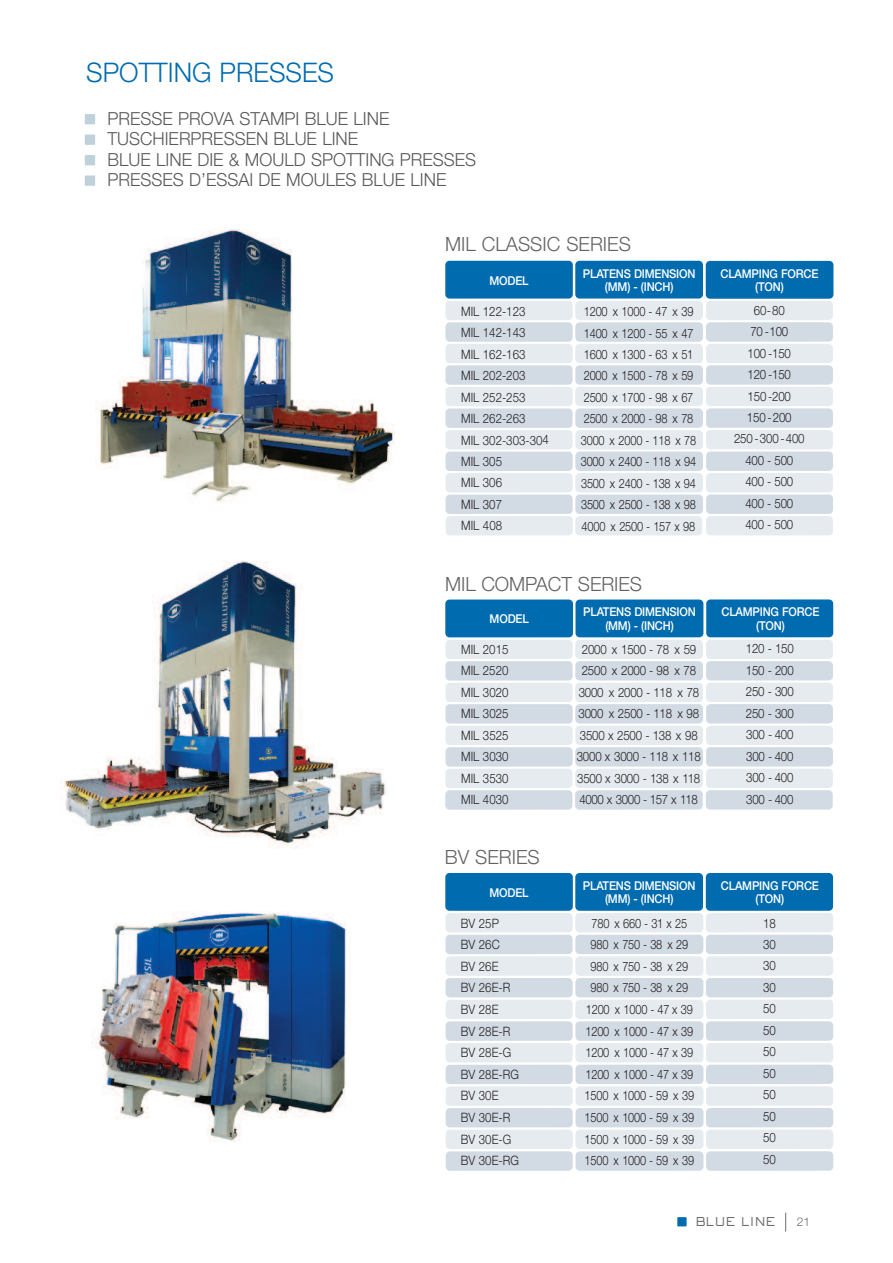
<style>
.page{position:relative;width:893px;height:1263px;background:#fff}
.page>*{position:absolute;margin:0;border:0;box-sizing:border-box;transform-origin:0 0}
.t1{font:300 27px "Helvetica Neue CE";color:#006caf}
.t2{font:300 19.65px "Helvetica Neue LT";color:#636366}
.t3{font:300 18px/20.2px "Helvetica Neue LT";color:#57585a}
.t4{font:300 12.9px/21.5px "Helvetica Neue LT";letter-spacing:-.015em;color:#231f20;text-align:justify;scale:.89 1}
.t5{font:300 12.9px/21.6px "Helvetica Neue LT";letter-spacing:-.015em;color:#231f20;scale:.85 1}
.t6{font:500 12.15px/13.6px "Helvetica Neue LT";letter-spacing:-.015em;color:#fff;text-align:center;scale:.92 1}
.t7{font:12px "AT Sackers Square Gothic";color:#6c6d70}
.t8{font:300 12px "Helvetica Neue LT";color:#6c6d70}
</style>
<div class="page">
<div style="left:85px;top:114px;width:10px;height:10px;background:#bfd2dc"></div>
<div style="left:85px;top:135px;width:10px;height:10px;background:#bfd2dc"></div>
<div style="left:85px;top:155px;width:10px;height:10px;background:#bfd2dc"></div>
<div style="left:85px;top:175px;width:10px;height:11px;background:#bfd2dc"></div>
<div style="left:445px;top:261px;width:128px;height:38px;background:#006caf;border-radius:4px"></div>
<div style="left:575px;top:261px;width:128px;height:38px;background:#006caf;border-radius:4px"></div>
<div style="left:706px;top:261px;width:127px;height:38px;background:#006caf;border-radius:4px"></div>
<div style="left:445px;top:873px;width:128px;height:38px;background:#006caf;border-radius:4px"></div>
<div style="left:575px;top:873px;width:128px;height:38px;background:#006caf;border-radius:4px"></div>
<div style="left:706px;top:873px;width:127px;height:38px;background:#006caf;border-radius:4px"></div>
<div style="left:446px;top:913px;width:127px;height:19px;background:#e6ebef;border-radius:4px"></div>
<div style="left:445px;top:935px;width:128px;height:19px;background:#d2dae3;border-radius:4px"></div>
<div style="left:446px;top:956px;width:127px;height:20px;background:#e6ebef;border-radius:4px"></div>
<div style="left:446px;top:978px;width:127px;height:19px;background:#d2dae3;border-radius:4px"></div>
<div style="left:446px;top:1000px;width:127px;height:19px;background:#e6ebef;border-radius:4px"></div>
<div style="left:446px;top:1021px;width:127px;height:20px;background:#d2dae3;border-radius:4px"></div>
<div style="left:575px;top:913px;width:128px;height:19px;background:#e6ebef;border-radius:4px"></div>
<div style="left:575px;top:935px;width:128px;height:19px;background:#d2dae3;border-radius:4px"></div>
<div style="left:575px;top:956px;width:128px;height:20px;background:#e6ebef;border-radius:4px"></div>
<div style="left:575px;top:978px;width:128px;height:19px;background:#d2dae3;border-radius:4px"></div>
<div style="left:575px;top:1000px;width:128px;height:19px;background:#e6ebef;border-radius:4px"></div>
<div style="left:575px;top:1021px;width:128px;height:20px;background:#d2dae3;border-radius:4px"></div>
<div style="left:706px;top:913px;width:127px;height:19px;background:#e6ebef;border-radius:4px"></div>
<div style="left:706px;top:935px;width:127px;height:19px;background:#d2dae3;border-radius:4px"></div>
<div style="left:706px;top:956px;width:127px;height:20px;background:#e6ebef;border-radius:4px"></div>
<div style="left:706px;top:978px;width:127px;height:19px;background:#d2dae3;border-radius:4px"></div>
<div style="left:706px;top:999px;width:127px;height:20px;background:#e6ebef;border-radius:4px"></div>
<div style="left:706px;top:1021px;width:127px;height:20px;background:#d2dae3;border-radius:4px"></div>
<div style="left:446px;top:1043px;width:127px;height:19px;background:#e6ebef;border-radius:4px"></div>
<div style="left:446px;top:1065px;width:127px;height:19px;background:#d2dae3;border-radius:4px"></div>
<div style="left:446px;top:1086px;width:127px;height:20px;background:#e6ebef;border-radius:4px"></div>
<div style="left:446px;top:1108px;width:127px;height:19px;background:#d2dae3;border-radius:4px"></div>
<div style="left:446px;top:1130px;width:127px;height:19px;background:#e6ebef;border-radius:4px"></div>
<div style="left:446px;top:1151px;width:127px;height:20px;background:#d2dae3;border-radius:4px"></div>
<div style="left:575px;top:1043px;width:128px;height:19px;background:#e6ebef;border-radius:4px"></div>
<div style="left:575px;top:1065px;width:128px;height:19px;background:#d2dae3;border-radius:4px"></div>
<div style="left:575px;top:1086px;width:128px;height:20px;background:#e6ebef;border-radius:4px"></div>
<div style="left:575px;top:1108px;width:128px;height:19px;background:#d2dae3;border-radius:4px"></div>
<div style="left:575px;top:1129px;width:128px;height:20px;background:#e6ebef;border-radius:4px"></div>
<div style="left:575px;top:1151px;width:128px;height:20px;background:#d2dae3;border-radius:4px"></div>
<div style="left:706px;top:1043px;width:127px;height:19px;background:#e6ebef;border-radius:4px"></div>
<div style="left:706px;top:1064px;width:127px;height:20px;background:#d2dae3;border-radius:4px"></div>
<div style="left:706px;top:1086px;width:127px;height:20px;background:#e6ebef;border-radius:4px"></div>
<div style="left:706px;top:1108px;width:127px;height:19px;background:#d2dae3;border-radius:4px"></div>
<div style="left:706px;top:1129px;width:127px;height:20px;background:#e6ebef;border-radius:4px"></div>
<div style="left:706px;top:1151px;width:127px;height:20px;background:#d2dae3;border-radius:4px"></div>
<svg style="left:445px;top:301px;width:388px;height:234px;background:#e0e6eb"></svg>
<div style="left:445px;top:747px;width:128px;height:19px;background:#d2dae3;border-radius:4px"></div>
<div style="left:575px;top:747px;width:128px;height:19px;background:#d2dae3;border-radius:4px"></div>
<div style="left:706px;top:747px;width:127px;height:19px;background:#d2dae3;border-radius:4px"></div>
<div style="left:445px;top:599px;width:128px;height:38px;background:#006caf;border-radius:4px"></div>
<div style="left:575px;top:599px;width:128px;height:38px;background:#006caf;border-radius:4px"></div>
<div style="left:706px;top:599px;width:127px;height:38px;background:#006caf;border-radius:4px"></div>
<div style="left:445px;top:704px;width:128px;height:19px;background:#d2dae3;border-radius:4px"></div>
<div style="left:445px;top:726px;width:128px;height:19px;background:#e6ebef;border-radius:4px"></div>
<div style="left:575px;top:704px;width:128px;height:19px;background:#d2dae3;border-radius:4px"></div>
<div style="left:575px;top:726px;width:128px;height:19px;background:#e6ebef;border-radius:4px"></div>
<svg style="left:445px;top:640px;width:388px;height:62px;background:#e1e7ec"></svg>
<div style="left:706px;top:683px;width:127px;height:19px;background:#e6ebef;border-radius:4px"></div>
<div style="left:706px;top:704px;width:127px;height:19px;background:#d2dae3;border-radius:4px"></div>
<div style="left:706px;top:726px;width:127px;height:19px;background:#e6ebef;border-radius:4px"></div>
<div style="left:445px;top:769px;width:127px;height:19px;background:#e6ebef;border-radius:4px"></div>
<div style="left:575px;top:769px;width:128px;height:19px;background:#e6ebef;border-radius:4px"></div>
<div style="left:706px;top:769px;width:127px;height:19px;background:#e6ebef;border-radius:4px"></div>
<div style="left:445px;top:790px;width:127px;height:20px;background:#d2dae3;border-radius:4px"></div>
<div style="left:575px;top:790px;width:128px;height:20px;background:#d2dae3;border-radius:4px"></div>
<div style="left:706px;top:790px;width:127px;height:19px;background:#d2dae3;border-radius:4px"></div>
<div style="left:677px;top:1217px;width:10px;height:9px;background:#006caf"></div>
<svg style="left:785px;top:1213px;width:1px;height:18px"></svg>
<img style="left:96px;top:230px;width:298px;height:272px">
<img style="left:64px;top:561px;width:323px;height:288px">
<img style="left:91px;top:912px;width:255px;height:230px">
<h1 class="t1" style="left:86px;top:63px;width:249px">SPOTTING PRESSES</h1>
<h3 class="t3" style="left:108px;top:110px;width:370px">PRESSE PROVA STAMPI BLUE LINE<br>TUSCHIERPRESSEN BLUE LINE<br>BLUE LINE DIE &amp; MOULD SPOTTING PRESSES<br>PRESSES D’ESSAI DE MOULES BLUE LINE</h3>
<h2 class="t2" style="left:445px;top:237px;width:187px">MIL CLASSIC SERIES</h2>
<p class="t6" style="left:583px;top:268px;width:124px">PLATENS DIMENSION (MM) - (INCH)</p>
<p class="t6" style="left:489px;top:275px;width:44px">MODEL</p>
<p class="t6" style="left:720px;top:268px;width:108px">CLAMPING FORCE (TON)</p>
<p class="t4" style="left:461px;top:302px;width:100px;text-align:left">MIL 122-123<br>MIL 142-143<br>MIL 162-163<br>MIL 202-203<br>MIL 252-253<br>MIL 262-263<br>MIL 302-303-304<br>MIL 305<br>MIL 306<br>MIL 307<br>MIL 408</p>
<p class="t5" style="left:581px;top:302px;width:137px">1200 x 1000 - 47 x 39<br>1400 x 1200 - 55 x 47<br>1600 x 1300 - 63 x 51<br>2000 x 1500 - 78 x 59<br>2500 x 1700 - 98 x 67<br>2500 x 2000 - 98 x 78<br>3000 x 2000 - 118 x 78<br>3000 x 2400 - 118 x 94<br>3500 x 2400 - 138 x 94<br>3500 x 2500 - 138 x 98<br>4000 x 2500 - 157 x 98</p>
<p class="t4" style="left:734px;top:301px;width:81px;text-align:center">60-80<br>70 -100<br>100 -150<br>120 -150<br>150 -200<br>150 -200<br>250 -300 -400<br>400 - 500<br>400 - 500<br>400 - 500<br>400 - 500</p>
<h2 class="t2" style="left:445px;top:577px;width:198px">MIL COMPACT SERIES</h2>
<p class="t6" style="left:583px;top:606px;width:124px">PLATENS DIMENSION (MM) - (INCH)</p>
<p class="t6" style="left:490px;top:613px;width:44px">MODEL</p>
<p class="t6" style="left:721px;top:606px;width:108px">CLAMPING FORCE (TON)</p>
<p class="t4" style="left:461px;top:640px;width:55px">MIL 2015<br>MIL 2520<br>MIL 3020<br>MIL 3025<br>MIL 3525<br>MIL 3030<br>MIL 3530<br>MIL 4030</p>
<p class="t4" style="left:577px;top:640px;width:141px;text-align:center">2000 x 1500 - 78 x 59<br>2500 x 2000 - 98 x 78<br>3000 x 2000 - 118 x 78<br>3000 x 2500 - 118 x 98<br>3500 x 2500 - 138 x 98<br>3000 x 3000 - 118 x 118<br>3500 x 3000 - 138 x 118<br>4000 x 3000 - 157 x 118</p>
<p class="t4" style="left:746px;top:639px;width:55px">120 - 150<br>150 - 200<br>250 - 300<br>250 - 300<br>300 - 400<br>300 - 400<br>300 - 400<br>300 - 400</p>
<h2 class="t2" style="left:445px;top:850px;width:96px">BV SERIES</h2>
<p class="t6" style="left:489px;top:887px;width:44px">MODEL</p>
<p class="t6" style="left:721px;top:880px;width:108px">CLAMPING FORCE (TON)</p>
<p class="t6" style="left:583px;top:880px;width:124px">PLATENS DIMENSION (MM) - (INCH)</p>
<p class="t4" style="left:461px;top:913px;width:67px;text-align:left">BV 25P<br>BV 26C<br>BV 26E<br>BV 26E-R<br>BV 28E<br>BV 28E-R<br>BV 28E-G<br>BV 28E-RG<br>BV 30E<br>BV 30E-R<br>BV 30E-G<br>BV 30E-RG</p>
<p class="t5" style="left:585px;top:913px;width:130px;text-align:center">780 x 660 - 31 x 25<br>980 x 750 - 38 x 29<br>980 x 750 - 38 x 29<br>980 x 750 - 38 x 29<br>1200 x 1000 - 47 x 39<br>1200 x 1000 - 47 x 39<br>1200 x 1000 - 47 x 39<br>1200 x 1000 - 47 x 39<br>1500 x 1000 - 59 x 39<br>1500 x 1000 - 59 x 39<br>1500 x 1000 - 59 x 39<br>1500 x 1000 - 59 x 39</p>
<p class="t4" style="left:763px;top:913px;width:16px">18<br>30<br>30<br>30<br>50<br>50<br>50<br>50<br>50<br>50<br>50<br>50</p>
<p class="t7" style="left:695px;top:1217px;width:82px">BLUE LINE</p>
<p class="t8" style="left:797px;top:1217px;width:15px">21</p>
</div>
